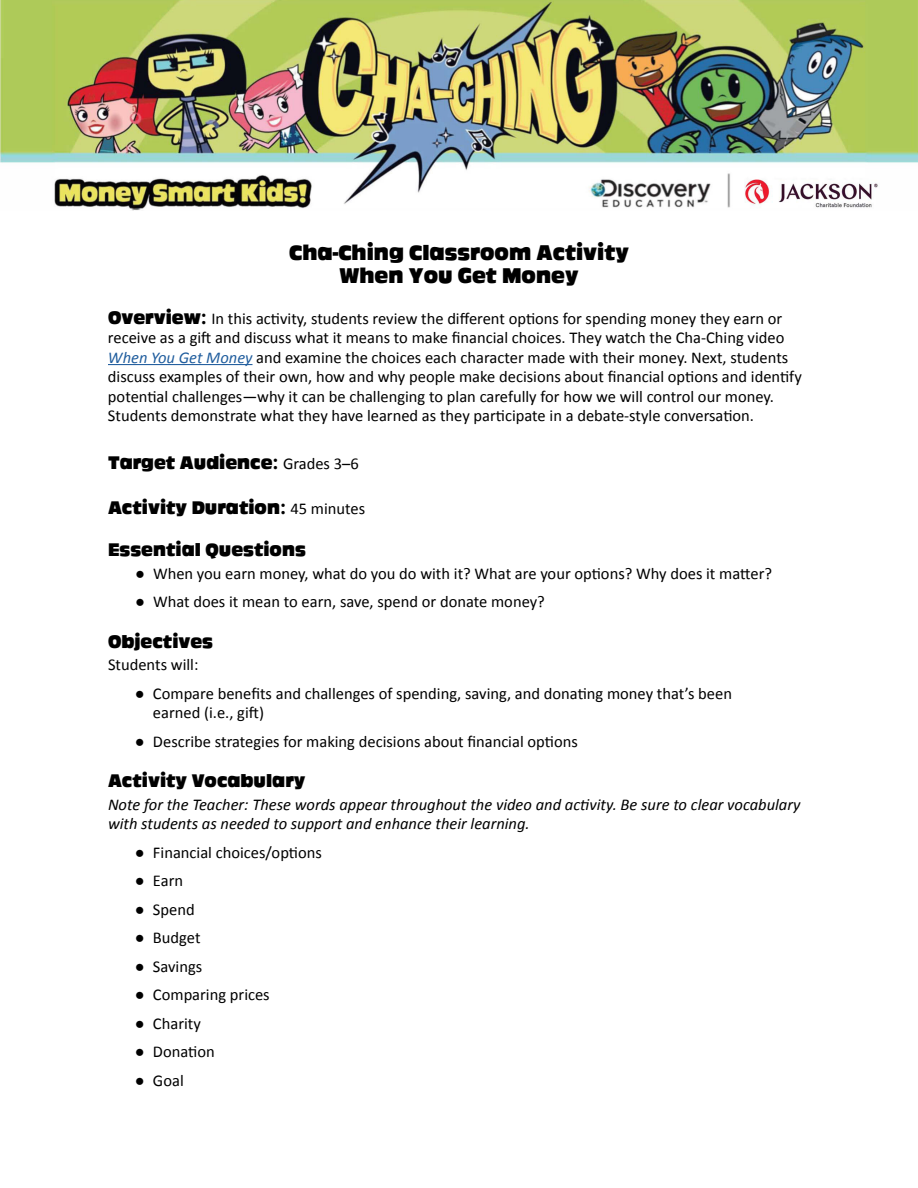
<style>
.page{position:relative;width:918px;height:1188px;background:#fff}
.page>*{position:absolute;margin:0;border:0;box-sizing:border-box;transform-origin:0 0}
.t1{font:21px/22.5px "Ackbar";color:#000;text-align:center}
.t2{font:18px "Ackbar";color:#000}
.t3{font:16.5px/19.5px "Calibri";color:#000}
.t4{font:italic 16.5px/19.5px "Calibri";color:#000}
.s1{font-family:"Ackbar";font-size:18px}
.s2{font-style:italic;color:#215e9e}
.s3{font-family:"Calibri";font-size:16.5px}
.s4{font-family:"Arial"}
</style>
<div class="page">
<img style="left:0;top:0;width:918px;height:211px">
<hr style="left:108px;top:364px;width:145px;height:1px;background:#215e9e">
<p class="t1" style="left:289px;top:242px;width:341px">Cha-Ching Classroom Activity<br>When You Get Money</p>
<p class="t3" style="left:108px;top:308px;width:695px"><span class="s1">Overview:</span> In this activity, students review the different options for spending money they earn or receive as a gift and discuss what it means to make financial choices. They watch the Cha-Ching video <span class="s2">When You Get Money</span> and examine the choices each character made with their money. Next, students discuss examples of their own, how and why people make decisions about financial options and identify potential challenges—why it can be challenging to plan carefully for how we will control our money.<br>Students demonstrate what they have learned as they participate in a debate-style conversation.</p>
<p class="t2" style="left:108px;top:454px;width:252px">Target Audience: <span class="s3">Grades 3–6</span></p>
<p class="t2" style="left:108px;top:499px;width:259px">Activity Duration: <span class="s3">45 minutes</span></p>
<p class="t2" style="left:108px;top:541px;width:199px">Essential Questions</p>
<p class="t3" style="left:135px;top:563px;width:639px"><span class="s4">●</span> When you earn money, what do you do with it? What are your options? Why does it matter?</p>
<p class="t3" style="left:135px;top:592px;width:411px"><span class="s4">●</span> What does it mean to earn, save, spend or donate money?</p>
<p class="t2" style="left:108px;top:632px;width:107px">Objectives</p>
<p class="t3" style="left:108px;top:655px;width:92px">Students will:</p>
<p class="t3" style="left:153px;top:683px;width:581px;text-indent:-18px"><span class="s4">●</span> Compare benefits and challenges of spending, saving, and donating money that’s been earned (i.e., gift)</p>
<p class="t3" style="left:135px;top:731px;width:444px"><span class="s4">●</span> Describe strategies for making decisions about financial options</p>
<p class="t2" style="left:108px;top:772px;width:199px">Activity Vocabulary</p>
<p class="t4" style="left:108px;top:794px;width:694px">Note for the Teacher: These words appear throughout the video and activity. Be sure to clear vocabulary with students as needed to support and enhance their learning.</p>
<p class="t3" style="left:135px;top:842px;width:188px"><span class="s4">●</span> Financial choices/options</p>
<p class="t3" style="left:135px;top:871px;width:50px"><span class="s4">●</span> Earn</p>
<p class="t3" style="left:135px;top:899px;width:61px"><span class="s4">●</span> Spend</p>
<p class="t3" style="left:135px;top:928px;width:67px"><span class="s4">●</span> Budget</p>
<p class="t3" style="left:135px;top:956px;width:69px"><span class="s4">●</span> Savings</p>
<p class="t3" style="left:135px;top:984px;width:136px"><span class="s4">●</span> Comparing prices</p>
<p class="t3" style="left:135px;top:1013px;width:67px"><span class="s4">●</span> Charity</p>
<p class="t3" style="left:135px;top:1041px;width:81px"><span class="s4">●</span> Donation</p>
<p class="t3" style="left:135px;top:1070px;width:50px"><span class="s4">●</span> Goal</p>
</div>
